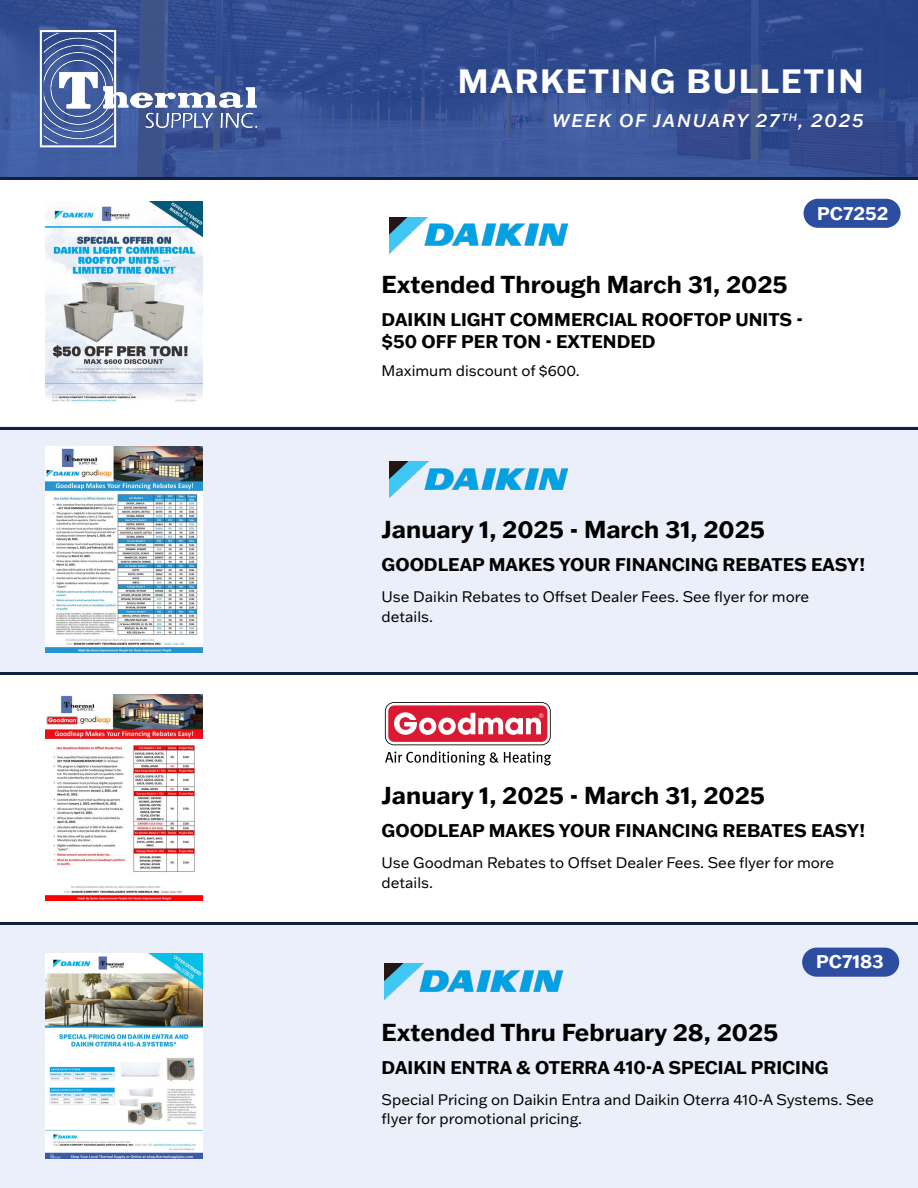
<style>
.page{position:relative;width:918px;height:1188px;background:#fff}
.page>*{position:absolute;margin:0;border:0;box-sizing:border-box;transform-origin:0 0}
.t1{font:700 33px "Franklin Gothic ATF";letter-spacing:.05em;color:#fff}
.t2{font:700 24px "Franklin Gothic ATF";color:#000}
.t3{font:700 18px/21.6px "Franklin Gothic ATF";color:#000}
.t4{font:italic 500 18px "Franklin Gothic ATF";letter-spacing:.1em;color:#fff}
.t5{font:700 18px "Franklin Gothic ATF";color:#fff}
.t6{font:15px/19.5px "Franklin Gothic ATF";color:#000}
</style>
<div class="page">
<div style="left:0;top:427px;width:917px;height:248px;background:#ebeff9"></div>
<svg style="left:0;top:0;width:918px;height:176px;background:#344f93"></svg>
<img style="left:36px;top:23px;width:231px;height:131px">
<div style="left:0;top:924px;width:918px;height:264px;background:#ebeff9"></div>
<hr style="left:1px;top:177px;width:917px;height:3px;background:#121f40">
<hr style="left:0;top:427px;width:917px;height:3px;background:#121f40">
<hr style="left:0;top:672px;width:917px;height:3px;background:#121f40">
<hr style="left:1px;top:922px;width:917px;height:3px;background:#121f40">
<img style="left:45px;top:953px;width:158px;height:206px">
<img style="left:385px;top:964px;width:177px;height:36px">
<img style="left:45px;top:202px;width:158px;height:200px">
<img style="left:390px;top:217px;width:177px;height:36px">
<img style="left:45px;top:447px;width:158px;height:205px">
<img style="left:390px;top:462px;width:177px;height:36px">
<img style="left:45px;top:695px;width:158px;height:205px">
<svg style="left:385px;top:751px;width:166px;height:14px"></svg>
<svg style="left:385px;top:702px;width:166px;height:43px"></svg>
<div style="left:804px;top:199px;width:97px;height:29px;background:#2d4ea0;border-radius:15px"></div>
<div style="left:802px;top:948px;width:97px;height:29px;background:#2d4ea0;border-radius:15px"></div>
<h1 class="t1" style="left:458px;top:59px;width:407px">MARKETING BULLETIN</h1>
<p class="t4" style="left:552px;top:108px;width:313px">WEEK OF JANUARY 27<sup>TH</sup>, 2025</p>
<p class="t5" style="left:817px;top:201px;width:72px">PC7252</p>
<h2 class="t2" style="left:382px;top:268px;width:408px">Extended Through March 31, 2025</h2>
<p class="t3" style="left:382px;top:308px;width:423px">DAIKIN LIGHT COMMERCIAL ROOFTOP UNITS - $50 OFF PER TON - EXTENDED</p>
<p class="t6" style="left:382px;top:360px;width:200px">Maximum discount of $600.</p>
<h2 class="t2" style="left:382px;top:513px;width:385px">January 1, 2025 - March 31, 2025</h2>
<p class="t3" style="left:382px;top:553px;width:485px">GOODLEAP MAKES YOUR FINANCING REBATES EASY!</p>
<p class="t6" style="left:382px;top:587px;width:429px">Use Daikin Rebates to Offset Dealer Fees. See flyer for more details.</p>
<h2 class="t2" style="left:382px;top:779px;width:385px">January 1, 2025 - March 31, 2025</h2>
<p class="t3" style="left:382px;top:819px;width:485px">GOODLEAP MAKES YOUR FINANCING REBATES EASY!</p>
<p class="t6" style="left:382px;top:853px;width:454px">Use Goodman Rebates to Offset Dealer Fees. See flyer for more details.</p>
<h2 class="t2" style="left:382px;top:1017px;width:398px">Extended Thru February 28, 2025</h2>
<p class="t5" style="left:816px;top:950px;width:69px">PC7183</p>
<p class="t3" style="left:382px;top:1056px;width:449px">DAIKIN ENTRA &amp; OTERRA 410-A SPECIAL PRICING</p>
<p class="t6" style="left:382px;top:1089px;width:494px">Special Pricing on Daikin Entra and Daikin Oterra 410-A Systems. See flyer for promotional pricing.</p>
</div>
